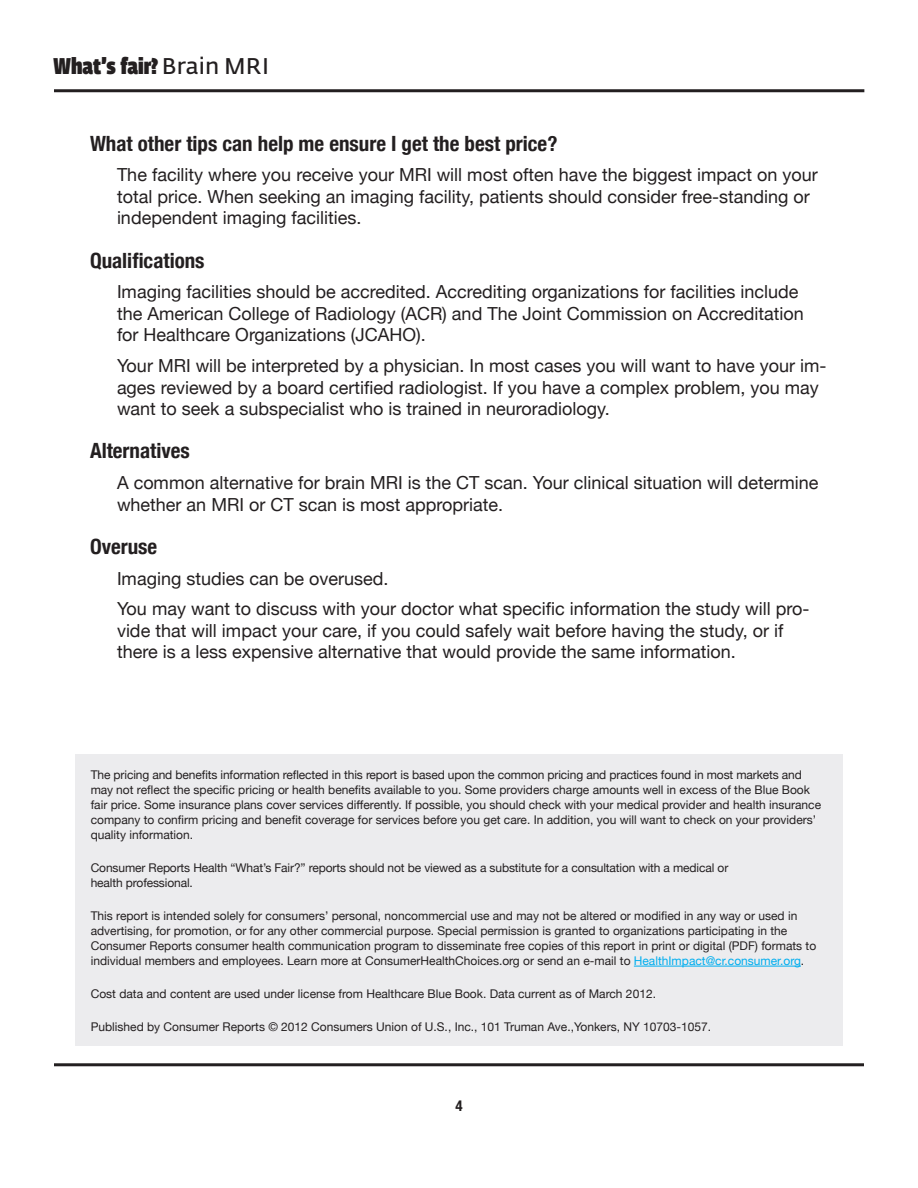
<style>
.page{position:relative;width:918px;height:1188px;background:#fff}
.page>*{position:absolute;margin:0;border:0;box-sizing:border-box;transform-origin:0 0}
.t1{font:22.5px "Fe Sa Dis Heavy Cond";color:#231f20}
.Section_header{font:700 condensed 21px "Helvetica Neue";color:#231f20}
.Body_text{font:700 condensed 21px "Helvetica Neue";color:#231f20}
.Body_text-2{font:18px/21.6px "Helvetica Neue";color:#231f20}
.t2{font:700 condensed 15px "Helvetica Neue";color:#231f20}
.Section_header-2{font:12px/15px "Helvetica Neue";color:#231f20}
.s1{font-family:"Fedra Sans Alt Pro";font-weight:600}
.s2{color:#00aeef}
</style>
<div class="page">
<hr style="left:54px;top:89px;width:810px;height:3px;background:#231f20">
<hr style="left:54px;top:1063px;width:810px;height:3px;background:#231f20">
<div style="left:75px;top:754px;width:768px;height:292px;background:#ececee"></div>
<hr style="left:634px;top:966px;width:167px;height:1px;background:#00aeef">
<p class="t1" style="left:54px;top:52px;width:217px">What’s fair? <span class="s1">Brain MRI</span></p>
<p class="Section_header" style="left:90px;top:126px;width:469px">What other tips can help me ensure I get the best price?</p>
<p class="Body_text-2" style="left:117px;top:163px;width:702px">The facility where you receive your MRI will most often have the biggest impact on your total price. When seeking an imaging facility, patients should consider free-standing or independent imaging facilities.</p>
<p class="Section_header" style="left:90px;top:243px;width:116px">Qualifications</p>
<p class="Body_text-2" style="left:117px;top:280px;width:688px">Imaging facilities should be accredited. Accrediting organizations for facilities include the American College of Radiology (ACR) and The Joint Commission on Accreditation for Healthcare Organizations (JCAHO).</p>
<p class="Body_text-2" style="left:117px;top:354px;width:711px">Your MRI will be interpreted by a physician. In most cases you will want to have your im&shy;ages reviewed by a board certified radiologist. If you have a complex problem, you may want to seek a subspecialist who is trained in neuroradiology.</p>
<p class="Body_text" style="left:90px;top:434px;width:101px">Alternatives</p>
<p class="Body_text-2" style="left:117px;top:471px;width:703px">A common alternative for brain MRI is the CT scan. Your clinical situation will determine whether an MRI or CT scan is most appropriate.</p>
<p class="Body_text" style="left:90px;top:529px;width:69px">Overuse</p>
<p class="Body_text-2" style="left:117px;top:566px;width:273px">Imaging studies can be overused.</p>
<p class="Body_text-2" style="left:117px;top:597px;width:694px">You may want to discuss with your doctor what specific information the study will pro&shy;vide that will impact your care, if you could safely wait before having the study, or if there is a less expensive alternative that would provide the same information.</p>
<p class="Section_header-2" style="left:91px;top:766px;width:732px">The pricing and benefits information reflected in this report is based upon the common pricing and practices found in most markets and may not reflect the specific pricing or health benefits available to you. Some providers charge amounts well in excess of the Blue Book fair price. Some insurance plans cover services differently. If possible, you should check with your medical provider and health insurance company to confirm pricing and benefit coverage for services before you get care. In addition, you will want to check on your providers’ quality information.</p>
<p class="Section_header-2" style="left:91px;top:859px;width:639px">Consumer Reports Health “What’s Fair?” reports should not be viewed as a substitute for a consultation with a medical or health professional.</p>
<p class="Section_header-2" style="left:91px;top:907px;width:727px">This report is intended solely for consumers’ personal, noncommercial use and may not be altered or modified in any way or used in advertising, for promotion, or for any other commercial purpose. Special permission is granted to organizations participating in the Consumer Reports consumer health communication program to disseminate free copies of this report in print or digital (PDF) formats to individual members and employees. Learn more at ConsumerHealthChoices.org or send an e-mail to <span class="s2">HealthImpact@cr.consumer.org</span>.</p>
<p class="Section_header-2" style="left:91px;top:985px;width:567px">Cost data and content are used under license from Healthcare Blue Book. Data current as of March 2012.</p>
<p class="Section_header-2" style="left:91px;top:1018px;width:622px">Published by Consumer Reports © 2012 Consumers Union of U.S., Inc., 101 Truman Ave.,Yonkers, NY 10703-1057.</p>
<p class="t2" style="left:455px;top:1094px;width:9px">4</p>
</div>
